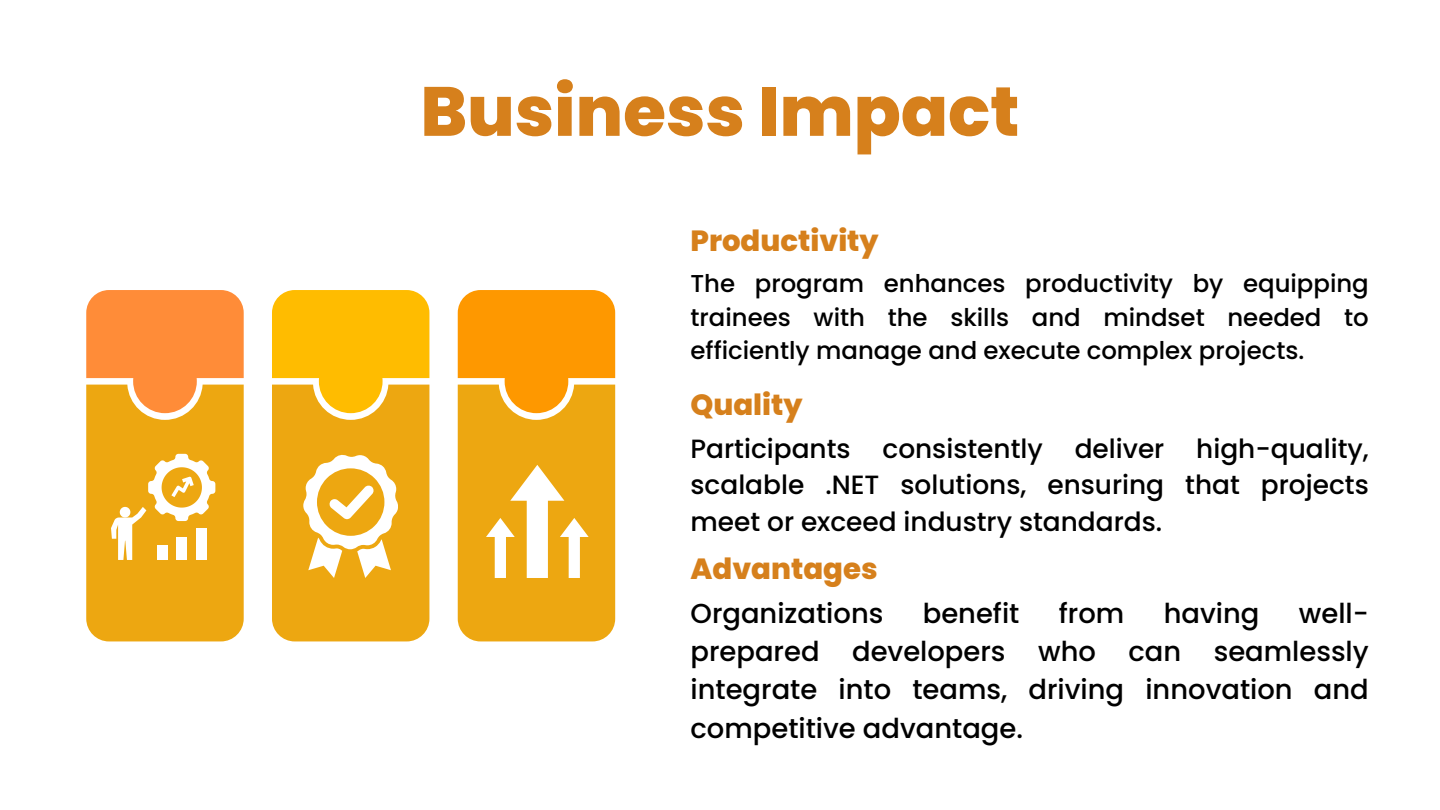
<style>
.page{position:relative;width:1440px;height:810px;background:#fff}
.page>*{position:absolute;margin:0;border:0;box-sizing:border-box;transform-origin:0 0}
.t1{font:800 69.5px "Poppins";color:#d6801c}
.t2{font:800 29.2px "Poppins";color:#d6801c}
.t3{font:500 27.4px/38.2px "Poppins";color:#000;text-align:justify}
.t4{font:500 26.4px/36.8px "Poppins";color:#000;text-align:justify}
.t5{font:500 24.4px/33.8px "Poppins";color:#000;text-align:justify}
</style>
<div class="page">
<svg style="left:86px;top:290px;width:158px;height:351px;background:#f3a833"></svg>
<svg style="left:272px;top:290px;width:157px;height:351px;background:#f4b72a"></svg>
<svg style="left:458px;top:290px;width:157px;height:351px;background:#f3ac25"></svg>
<h1 class="t1" style="left:420px;top:63px;width:601px">Business Impact</h1>
<p class="t2" style="left:691px;top:220px;width:190px">Productivity</p>
<p class="t5" style="left:691px;top:266px;width:680px">The program enhances productivity by equipping trainees with the skills and mindset needed to efficiently manage and execute complex projects.</p>
<h2 class="t2" style="left:691px;top:384px;width:114px">Quality</h2>
<p class="t4" style="left:691px;top:430px;width:680px">Participants consistently deliver high-quality, scalable .NET solutions, ensuring that projects meet or exceed industry standards.</p>
<p class="t2" style="left:691px;top:548px;width:189px">Advantages</p>
<p class="t3" style="left:691px;top:594px;width:194px">Organizations</p>
<p class="t3" style="left:923px;top:594px;width:98px">benefit</p>
<p class="t3" style="left:1059px;top:594px;width:67px">from</p>
<p class="t3" style="left:1164px;top:594px;width:97px">having</p>
<p class="t3" style="left:691px;top:594px;width:680px;text-indent:608px">well&shy;prepared developers who can seamlessly integrate into teams, driving innovation and competitive advantage.</p>
</div>
